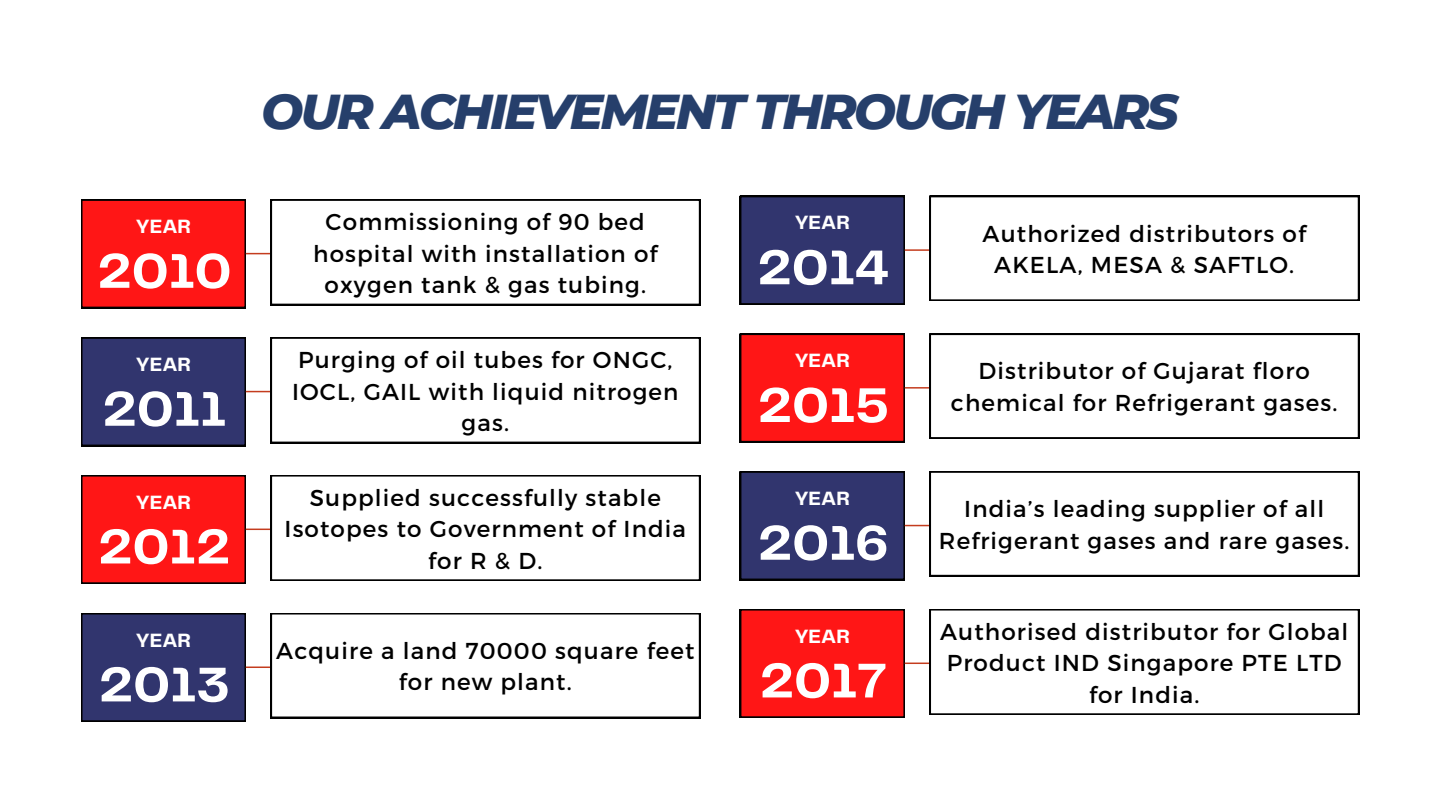
<style>
.page{position:relative;width:1440px;height:810px;background:#fff}
.page>*{position:absolute;margin:0;border:0;box-sizing:border-box;transform-origin:0 0}
.t1{font:700 50.6px "Telegraf";color:#fff}
.t2{font:italic 800 50px "Montserrat";letter-spacing:-.06em;color:#263f6b}
.t3{font:23px/31.5px "Montserrat";letter-spacing:.05em;color:#000}
.t4{font:700 20px "Telegraf";color:#fff}
.s1{font-family:"Telegraf";font-weight:700;font-size:50.6px;color:#fff}
</style>
<div class="page">
<div style="left:81px;top:199px;width:165px;height:109px;background:#ff1616"></div>
<hr style="left:246px;top:253px;width:37px;height:1px;background:#c43c1e">
<svg style="left:271px;top:199px;width:429px;height:106px"></svg>
<div style="left:81px;top:337px;width:165px;height:109px;background:#31356e"></div>
<hr style="left:246px;top:391px;width:37px;height:1px;background:#c43c1e">
<svg style="left:271px;top:337px;width:429px;height:106px"></svg>
<div style="left:81px;top:475px;width:165px;height:109px;background:#ff1616"></div>
<hr style="left:246px;top:529px;width:37px;height:1px;background:#c43c1e">
<svg style="left:271px;top:475px;width:429px;height:106px"></svg>
<div style="left:81px;top:613px;width:165px;height:109px;background:#31356e"></div>
<hr style="left:246px;top:667px;width:37px;height:1px;background:#c43c1e">
<svg style="left:271px;top:613px;width:429px;height:105px"></svg>
<div style="left:740px;top:196px;width:165px;height:109px;background:#31356e"></div>
<hr style="left:905px;top:249px;width:37px;height:2px;background:#c43c1e">
<svg style="left:930px;top:196px;width:429px;height:105px"></svg>
<div style="left:740px;top:334px;width:165px;height:108px;background:#ff1616"></div>
<hr style="left:905px;top:387px;width:37px;height:2px;background:#c43c1e">
<svg style="left:930px;top:334px;width:429px;height:105px"></svg>
<div style="left:740px;top:471px;width:165px;height:109px;background:#31356e"></div>
<hr style="left:905px;top:525px;width:37px;height:1px;background:#c43c1e">
<svg style="left:930px;top:471px;width:429px;height:105px"></svg>
<div style="left:740px;top:609px;width:165px;height:109px;background:#ff1616"></div>
<hr style="left:905px;top:663px;width:37px;height:1px;background:#c43c1e">
<svg style="left:930px;top:609px;width:429px;height:106px"></svg>
<p class="t4" style="left:136px;top:218px;width:57px">YEAR</p>
<h1 class="t1" style="left:97px;top:249px;width:136px">2010</h1>
<p class="t4" style="left:136px;top:356px;width:57px">YEAR</p>
<h1 class="t1" style="left:102px;top:387px;width:126px">2011</h1>
<p class="t4" style="left:136px;top:493px;width:57px">YEAR</p>
<h1 class="t1" style="left:98px;top:525px;width:134px">2012</h1>
<h2 class="t2" style="left:261px;top:80px;width:919px">OUR ACHIEVEMENT THROUGH YEARS</h2>
<p class="t3" style="left:313px;top:205px;width:346px;text-align:center">Commissioning of 90 bed hospital with installation of</p>
<p class="t3" style="left:325px;top:268px;width:323px">oxygen tank &amp; gas tubing.</p>
<p class="t3" style="left:292px;top:343px;width:388px">Purging of oil tubes for ONGC,<br>IOCL, GAIL with liquid nitrogen</p>
<p class="t3" style="left:462px;top:406px;width:49px">gas.</p>
<p class="t3" style="left:285px;top:481px;width:403px;text-align:center">Supplied successfully stable<br>Isotopes to Government of India</p>
<p class="t3" style="left:428px;top:544px;width:116px">for R &amp; D.</p>
<p class="t4" style="left:795px;top:214px;width:57px">YEAR</p>
<p class="t3" style="left:983px;top:217px;width:325px">Authorized distributors of</p>
<h1 class="t1" style="left:757px;top:246px;width:134px">2014</h1>
<p class="t3" style="left:994px;top:248px;width:302px">AKELA, MESA &amp; SAFTLO.</p>
<p class="t4" style="left:795px;top:352px;width:57px">YEAR</p>
<p class="t3" style="left:757px;top:354px;width:582px;text-indent:221px">Distributor of Gujarat floro<br><span class="s1">2015</span> chemical for Refrigerant gases.</p>
<p class="t4" style="left:795px;top:490px;width:57px">YEAR</p>
<p class="t3" style="left:758px;top:492px;width:594px;text-indent:207px">India’s leading supplier of all<br><span class="s1">2016</span> Refrigerant gases and rare gases.</p>
<p class="t4" style="left:136px;top:631px;width:57px">YEAR</p>
<p class="t3" style="left:276px;top:634px;width:420px">Acquire a land 70000 square feet</p>
<h1 class="t1" style="left:98px;top:663px;width:133px">2013</h1>
<p class="t3" style="left:399px;top:665px;width:174px">for new plant.</p>
<p class="t4" style="left:795px;top:627px;width:57px">YEAR</p>
<h1 class="t1" style="left:759px;top:659px;width:129px">2017</h1>
<p class="t3" style="left:940px;top:615px;width:410px">Authorised distributor for Global<br>Product IND Singapore PTE LTD</p>
<p class="t3" style="left:1089px;top:678px;width:112px">for India.</p>
</div>
